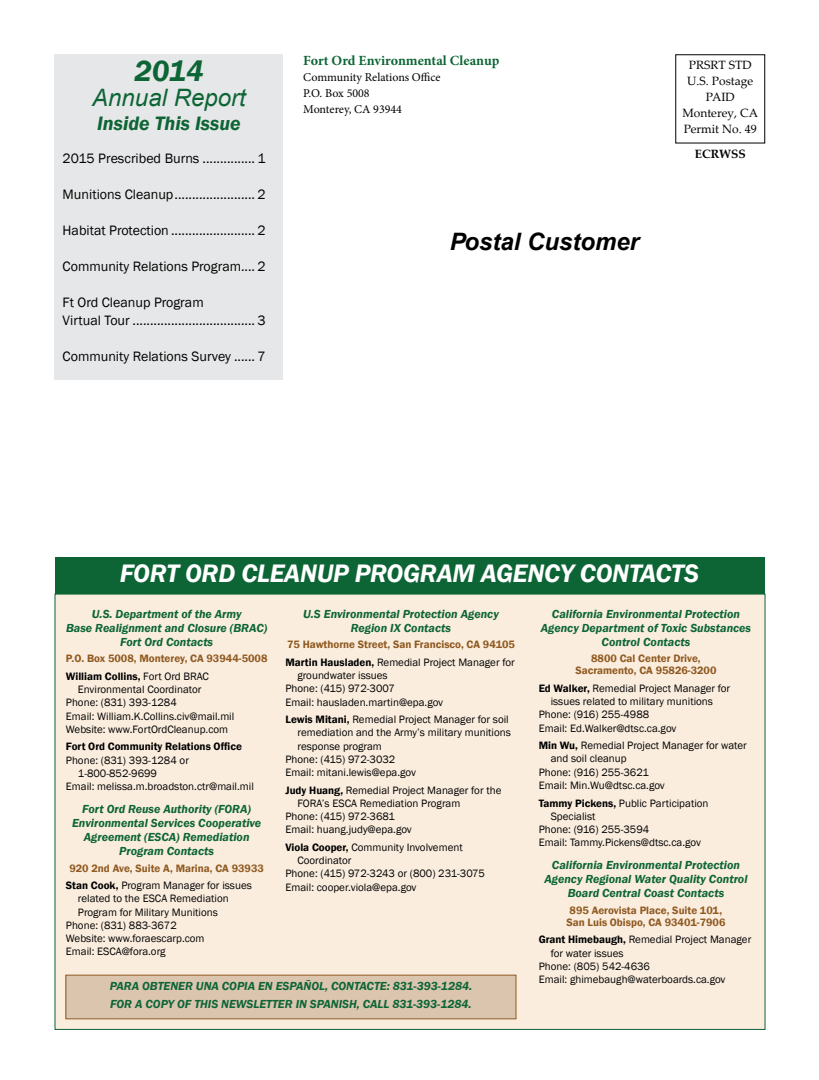
<style>
.page{position:relative;width:819px;height:1080px;background:#fff}
.page>*{position:absolute;margin:0;border:0;box-sizing:border-box;transform-origin:0 0}
.Contents_Head{font:italic 600 30px "Franklin Gothic";color:#0d6536}
.Head_white{font:italic 600 26px "Franklin Gothic";letter-spacing:-.01em;color:#fff}
.Body_text{font:italic 700 24px "Arial";color:#000}
.Head_24{font:italic 24px "Arial";color:#0d6536}
.Contents_Subhead{font:italic 600 20px "Franklin Gothic";color:#0d6536}
.Contents_text{font:14px/18px "Franklin Gothic";color:#000}
.Body_text-2{font:700 14px "Minion Pro";color:#0d6536}
.List_section{font:italic 600 12px/14px "Franklin Gothic";color:#0d6536;text-align:center}
.Head_white-2{font:italic 600 12px/18px "Franklin Gothic";color:#0d6536}
.Body_text-3{font:12px "Minion Pro";color:#000}
.Body_text_no_indent{font:12px "Palatino Linotype";color:#000}
.Body_text_no_indent-2{font:700 12px "Palatino Linotype";color:#000}
.List_text{font:11px/13.2px "Franklin Gothic";color:#000}
.List_Section_Sub{font:600 11px/12px "Franklin Gothic";color:#905a21;text-align:center}
.List_text-2{font:600 11px "Franklin Gothic";color:#000}
.s1{font-weight:600}
</style>
<div class="page">
<div style="left:55px;top:594px;width:710px;height:436px;background:#faedde;border:1px solid #0d6536"></div>
<div style="left:55px;top:558px;width:710px;height:36px;background:#0d6536"></div>
<div style="left:54px;top:54px;width:229px;height:326px;background:#e6e7e8"></div>
<div style="left:66px;top:975px;width:450px;height:44px;background:#dbc5af"></div>
<div style="left:66px;top:975px;width:450px;height:44px;border:1px solid #905a21"></div>
<p class="Contents_Head" style="left:134px;top:51px;width:71px">2014</p>
<p class="Head_24" style="left:92px;top:82px;width:155px">Annual Report</p>
<p class="Contents_Subhead" style="left:97px;top:110px;width:145px">Inside This Issue</p>
<p class="Contents_text" style="left:63px;top:150px;width:204px">2015 Prescribed Burns ............... 1</p>
<p class="Contents_text" style="left:63px;top:186px;width:204px">Munitions Cleanup....................... 2</p>
<p class="Contents_text" style="left:63px;top:222px;width:204px">Habitat Protection ........................ 2</p>
<p class="Contents_text" style="left:63px;top:258px;width:204px">Community Relations Program.... 2</p>
<p class="Contents_text" style="left:63px;top:294px;width:204px">Ft Ord Cleanup Program<br>Virtual Tour ................................... 3</p>
<p class="Contents_text" style="left:63px;top:348px;width:204px">Community Relations Survey ...... 7</p>
<p class="Body_text-2" style="left:303px;top:50px;width:198px">Fort Ord Environmental Cleanup</p>
<p class="Body_text-3" style="left:303px;top:69px;width:139px">Community Relations Office</p>
<p class="Body_text-3" style="left:303px;top:85px;width:68px">P.O. Box 5008</p>
<p class="Body_text-3" style="left:303px;top:101px;width:100px">Monterey, CA 93944</p>
<p class="Body_text" style="left:450px;top:226px;width:191px">Postal Customer</p>
<p class="Body_text_no_indent" style="left:689px;top:57px;width:64px">PRSRT STD</p>
<p class="Body_text_no_indent" style="left:687px;top:73px;width:67px">U.S. Postage</p>
<p class="Body_text_no_indent" style="left:706px;top:89px;width:31px">PAID</p>
<p class="Body_text_no_indent" style="left:682px;top:105px;width:77px">Monterey, CA</p>
<p class="Body_text_no_indent" style="left:684px;top:121px;width:74px">Permit No. 49</p>
<p class="Body_text_no_indent-2" style="left:695px;top:145px;width:52px">ECRWSS</p>
<p class="Head_white" style="left:120px;top:557px;width:581px">FORT ORD CLEANUP PROGRAM AGENCY CONTACTS</p>
<p class="List_section" style="left:66px;top:607px;width:203px">U.S. Department of the Army<br>Base Realignment and Closure (BRAC)<br>Fort Ord Contacts</p>
<p class="List_Section_Sub" style="left:66px;top:653px;width:203px">P.O. Box 5008, Monterey, CA 93944-5008</p>
<p class="List_text" style="left:66px;top:670px;width:145px;text-align:center"><span class="s1">William Collins,</span> Fort Ord BRAC<br>Environmental Coordinator</p>
<p class="List_text" style="left:66px;top:696px;width:113px">Phone: (831) 393-1284</p>
<p class="List_text" style="left:66px;top:710px;width:170px">Email: William.K.Collins.civ@mail.mil</p>
<p class="List_text" style="left:66px;top:723px;width:164px">Website: www.FortOrdCleanup.com</p>
<p class="List_text-2" style="left:66px;top:740px;width:177px">Fort Ord Community Relations Office</p>
<p class="List_text" style="left:78px;top:754px;width:113px;text-indent:-12px">Phone: (831) 393-1284 or<br>1-800-852-9699</p>
<p class="List_text" style="left:66px;top:780px;width:190px">Email: melissa.m.broadston.ctr@mail.mil</p>
<p class="List_section" style="left:72px;top:802px;width:191px">Fort Ord Reuse Authority (FORA)<br>Environmental Services Cooperative<br>Agreement (ESCA) Remediation<br>Program Contacts</p>
<p class="List_Section_Sub" style="left:69px;top:862px;width:196px">920 2nd Ave, Suite A, Marina, CA 93933</p>
<p class="List_text" style="left:78px;top:879px;width:175px;text-indent:-12px"><span class="s1">Stan Cook,</span> Program Manager for issues related to the ESCA Remediation<br>Program for Military Munitions</p>
<p class="List_text" style="left:66px;top:919px;width:112px">Phone: (831) 883-3672</p>
<p class="List_text" style="left:66px;top:932px;width:140px">Website: www.foraescarp.com</p>
<p class="List_text" style="left:66px;top:945px;width:101px">Email: ESCA@fora.org</p>
<p class="List_section" style="left:303px;top:607px;width:197px">U.S Environmental Protection Agency<br>Region IX Contacts</p>
<p class="List_Section_Sub" style="left:287px;top:639px;width:229px">75 Hawthorne Street, San Francisco, CA 94105</p>
<p class="List_text" style="left:298px;top:656px;width:219px;text-indent:-12px"><span class="s1">Martin Hausladen,</span> Remedial Project Manager for groundwater issues</p>
<p class="List_text" style="left:286px;top:682px;width:111px">Phone: (415) 972-3007</p>
<p class="List_text" style="left:286px;top:696px;width:159px">Email: hausladen.martin@epa.gov</p>
<p class="List_text" style="left:298px;top:713px;width:215px;text-indent:-12px"><span class="s1">Lewis Mitani,</span> Remedial Project Manager for soil remediation and the Army’s military munitions response program</p>
<p class="List_text" style="left:286px;top:753px;width:111px">Phone: (415) 972-3032</p>
<p class="List_text" style="left:286px;top:766px;width:132px">Email: mitani.lewis@epa.gov</p>
<p class="List_text" style="left:298px;top:784px;width:205px;text-indent:-12px"><span class="s1">Judy Huang,</span> Remedial Project Manager for the<br>FORA’s ESCA Remediation Program</p>
<p class="List_text" style="left:286px;top:810px;width:111px">Phone: (415) 972-3681</p>
<p class="List_text" style="left:286px;top:823px;width:128px">Email: huang.judy@epa.gov</p>
<p class="List_text" style="left:298px;top:841px;width:167px;text-indent:-12px"><span class="s1">Viola Cooper,</span> Community Involvement<br>Coordinator</p>
<p class="List_text" style="left:286px;top:867px;width:201px">Phone: (415) 972-3243 or (800) 231-3075</p>
<p class="List_text" style="left:286px;top:881px;width:133px">Email: cooper.viola@epa.gov</p>
<p class="Head_white-2" style="left:110px;top:977px;width:364px">PARA OBTENER UNA COPIA EN ESPAÑOL, CONTACTE: 831-393-1284.<br>FOR A COPY OF THIS NEWSLETTER IN SPANISH, CALL 831-393-1284.</p>
<p class="List_section" style="left:541px;top:607px;width:212px">California Environmental Protection<br>Agency Department of Toxic Substances<br>Control Contacts</p>
<p class="List_Section_Sub" style="left:575px;top:653px;width:143px">8800 Cal Center Drive,<br>Sacramento, CA 95826-3200</p>
<p class="List_text" style="left:539px;top:682px;width:193px;text-align:center"><span class="s1">Ed Walker,</span> Remedial Project Manager for issues related to military munitions</p>
<p class="List_text" style="left:539px;top:708px;width:112px">Phone: (916) 255-4988</p>
<p class="List_text" style="left:539px;top:722px;width:139px">Email: Ed.Walker@dtsc.ca.gov</p>
<p class="List_text" style="left:551px;top:739px;width:198px;text-indent:-12px"><span class="s1">Min Wu,</span> Remedial Project Manager for water and soil cleanup</p>
<p class="List_text" style="left:539px;top:766px;width:112px">Phone: (916) 255-3621</p>
<p class="List_text" style="left:539px;top:779px;width:128px">Email: Min.Wu@dtsc.ca.gov</p>
<p class="List_text" style="left:551px;top:797px;width:159px;text-indent:-12px"><span class="s1">Tammy Pickens,</span> Public Participation<br>Specialist</p>
<p class="List_text" style="left:539px;top:823px;width:112px">Phone: (916) 255-3594</p>
<p class="List_text" style="left:539px;top:836px;width:164px">Email: Tammy.Pickens@dtsc.ca.gov</p>
<p class="List_section" style="left:544px;top:858px;width:205px">California Environmental Protection<br>Agency Regional Water Quality Control<br>Board Central Coast Contacts</p>
<p class="List_Section_Sub" style="left:566px;top:904px;width:161px;text-align:left">895 Aerovista Place, Suite 101,<br>San Luis Obispo, CA 93401-7906</p>
<p class="List_text" style="left:551px;top:933px;width:202px;text-indent:-12px"><span class="s1">Grant Himebaugh,</span> Remedial Project Manager for water issues</p>
<p class="List_text" style="left:539px;top:960px;width:113px">Phone: (805) 542-4636</p>
<p class="List_text" style="left:539px;top:973px;width:188px">Email: ghimebaugh@waterboards.ca.gov</p>
</div>
